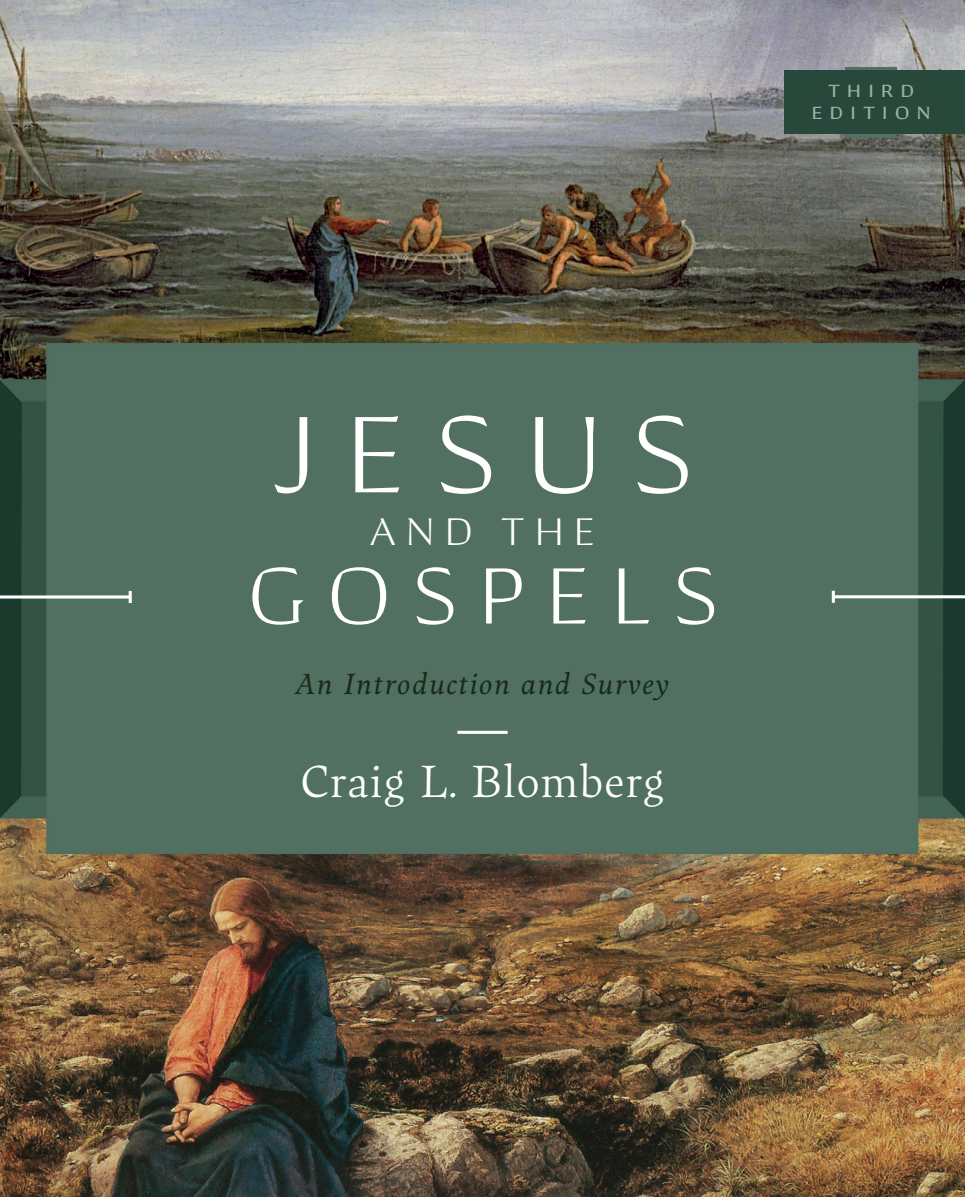
<style>
.page{position:relative;width:965px;height:1197px;background:#fff}
.page>*{position:absolute;margin:0;border:0;box-sizing:border-box;transform-origin:0 0}
.t1{font:300 107.45px "Conglomerate";letter-spacing:.265em;color:#fff}
.t2{font:300 78.75px "Conglomerate";letter-spacing:.265em;color:#fff}
.t3{font:300 47.25px "Maecenas";letter-spacing:.025em;color:#fff}
.t4{font:300 38.15px "Conglomerate";letter-spacing:.265em;color:#fff}
.t5{font:italic 30.62px "Maecenas";letter-spacing:.05em;color:#192a17}
.t6{font:22.4px/22.4px "Conglomerate";letter-spacing:.3em;color:#9ab2a7;text-align:center}
</style>
<div class="page">
<img style="left:0;top:0;width:965px;height:1197px">
<svg style="left:129px;top:591px;width:3px;height:12px"></svg>
<svg style="left:0;top:595px;width:130px;height:4px"></svg>
<svg style="left:832px;top:591px;width:3px;height:12px"></svg>
<hr style="left:833px;top:595px;width:132px;height:3px;background:#fff">
<hr style="left:457px;top:731px;width:50px;height:3px;background:#fff">
<div style="left:845px;top:67px;width:52px;height:70px;background:#526f62"></div>
<div style="left:784px;top:70px;width:181px;height:64px;background:#29483c"></div>
<p class="t6" style="left:811px;top:77px;width:121px">third edition</p>
<h1 class="t1" style="left:273px;top:386px;width:422px">JESUS</h1>
<p class="t4" style="left:370px;top:507px;width:227px">AND THE</p>
<h2 class="t2" style="left:248px;top:545px;width:472px">GOSPELS</h2>
<p class="t5" style="left:295px;top:661px;width:376px">An Introduction and Survey</p>
<h3 class="t3" style="left:301px;top:747px;width:365px">Craig L. Blomberg</h3>
</div>
